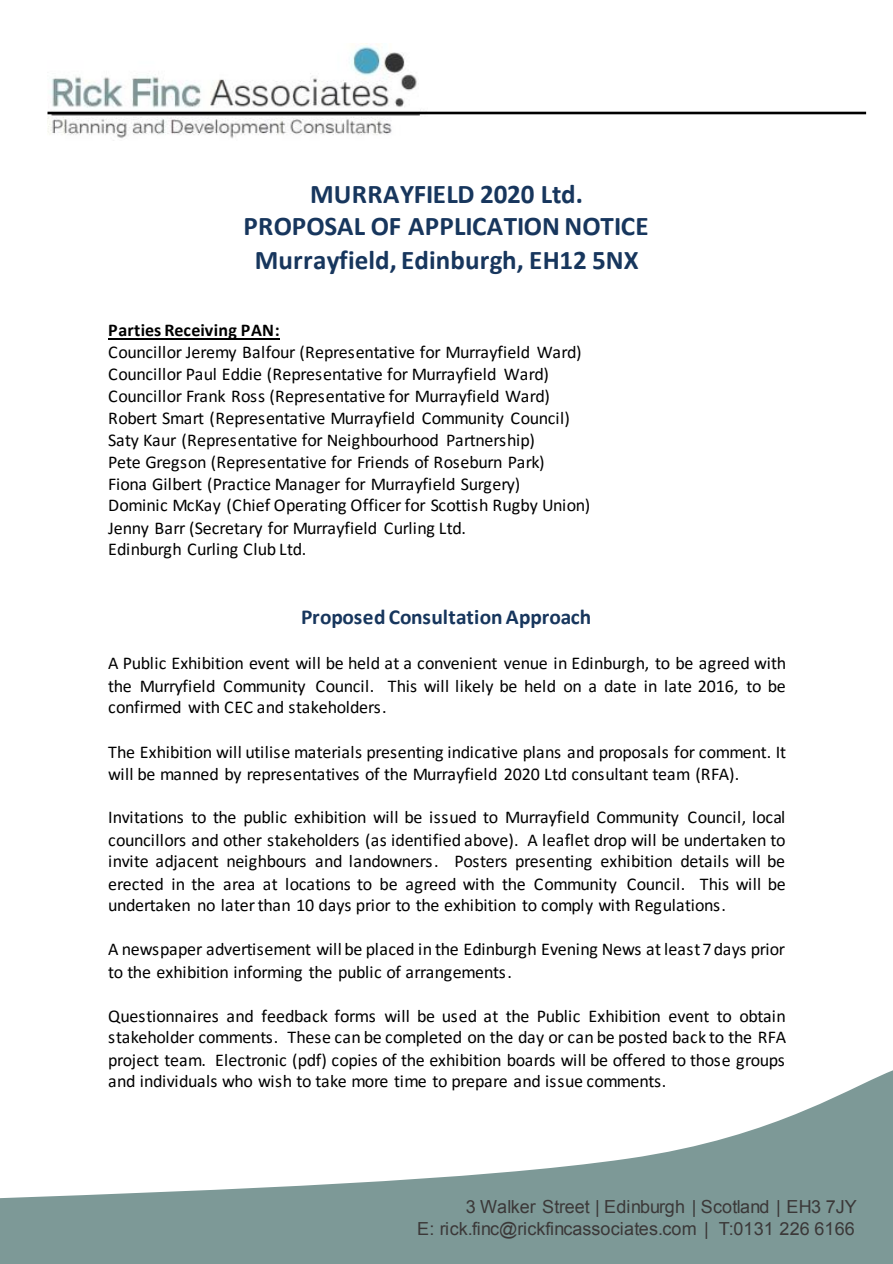
<style>
.page{position:relative;width:893px;height:1264px;background:#fff}
.page>*{position:absolute;margin:0;border:0;box-sizing:border-box;transform-origin:0 0}
.t1{font:700 27px/33.2px "Calibri";letter-spacing:.005em;color:#17365d;text-align:center}
.t2{font:700 21.3px "Calibri";letter-spacing:-.005em;color:#17365d}
.t3{font:18px/21.9px "Calibri";letter-spacing:-.015em;color:#000}
.t4{font:18px/21.5px "Arial";letter-spacing:.005em;color:#3b3838;text-align:right}
.t5{font:700 18px "Calibri";letter-spacing:.01em;color:#000}
</style>
<div class="page">
<hr style="left:108px;top:338px;width:171px;height:1px;background:#000">
<img style="left:48px;top:44px;width:380px;height:95px">
<hr style="left:47px;top:112px;width:818px;height:2px;background:#000">
<svg style="left:0;top:1070px;width:892px;height:193px;fill:#7d9997"></svg>
<h1 class="t1" style="left:243px;top:179px;width:406px">MURRAYFIELD 2020 Ltd.<br>PROPOSAL OF APPLICATION NOTICE<br>Murrayfield, Edinburgh, EH12 5NX</h1>
<p class="t5" style="left:108px;top:322px;width:173px">Parties Receiving PAN:</p>
<p class="t3" style="left:108px;top:343px;width:483px">Councillor Jeremy Balfour (Representative for Murrayfield Ward)<br>Councillor Paul Eddie (Representative for Murrayfield Ward)<br>Councillor Frank Ross (Representative for Murrayfield Ward)<br>Robert Smart (Representative Murrayfield Community Council)<br>Saty Kaur (Representative for Neighbourhood Partnership)<br>Pete Gregson (Representative for Friends of Roseburn Park)<br>Fiona Gilbert (Practice Manager for Murrayfield Surgery)<br>Dominic McKay (Chief Operating Officer for Scottish Rugby Union)<br>Jenny Barr (Secretary for Murrayfield Curling Ltd.<br>Edinburgh Curling Club Ltd.</p>
<p class="t2" style="left:301px;top:608px;width:292px">Proposed Consultation Approach</p>
<p class="t3" style="left:108px;top:653px;width:679px;text-align:justify">A Public Exhibition event will be held at a convenient venue in Edinburgh, to be agreed with the Murryfield Community Council. This will likely be held on a date in late 2016, to be confirmed with CEC and stakeholders.</p>
<p class="t3" style="left:108px;top:743px;width:679px;line-height:21.3px">The Exhibition will utilise materials presenting indicative plans and proposals for comment. It will be manned by representatives of the Murrayfield 2020 Ltd consultant team (RFA).</p>
<p class="t3" style="left:108px;top:808px;width:678px;text-align:justify">Invitations to the public exhibition will be issued to Murrayfield Community Council, local councillors and other stakeholders (as identified above). A leaflet drop will be undertaken to invite adjacent neighbours and landowners. Posters presenting exhibition details will be erected in the area at locations to be agreed with the Community Council. This will be undertaken no later than 10 days prior to the exhibition to comply with Regulations.</p>
<p class="t3" style="left:108px;top:939px;width:678px;line-height:22.5px">A newspaper advertisement will be placed in the Edinburgh Evening News at least 7days prior to the exhibition informing the public of arrangements.</p>
<p class="t3" style="left:108px;top:1006px;width:679px;text-align:justify">Questionnaires and feedback forms will be used at the Public Exhibition event to obtain stakeholder comments. These can be completed on the day or can be posted back to the RFA project team. Electronic (pdf) copies of the exhibition boards will be offered to those groups and individuals who wish to take more time to prepare and issue comments.</p>
<p class="t4" style="left:417px;top:1196px;width:441px">3 Walker Street | Edinburgh | Scotland | EH3 7JY<br>E: rick.finc@rickfincassociates.com | T:0131 226 6166</p>
</div>
